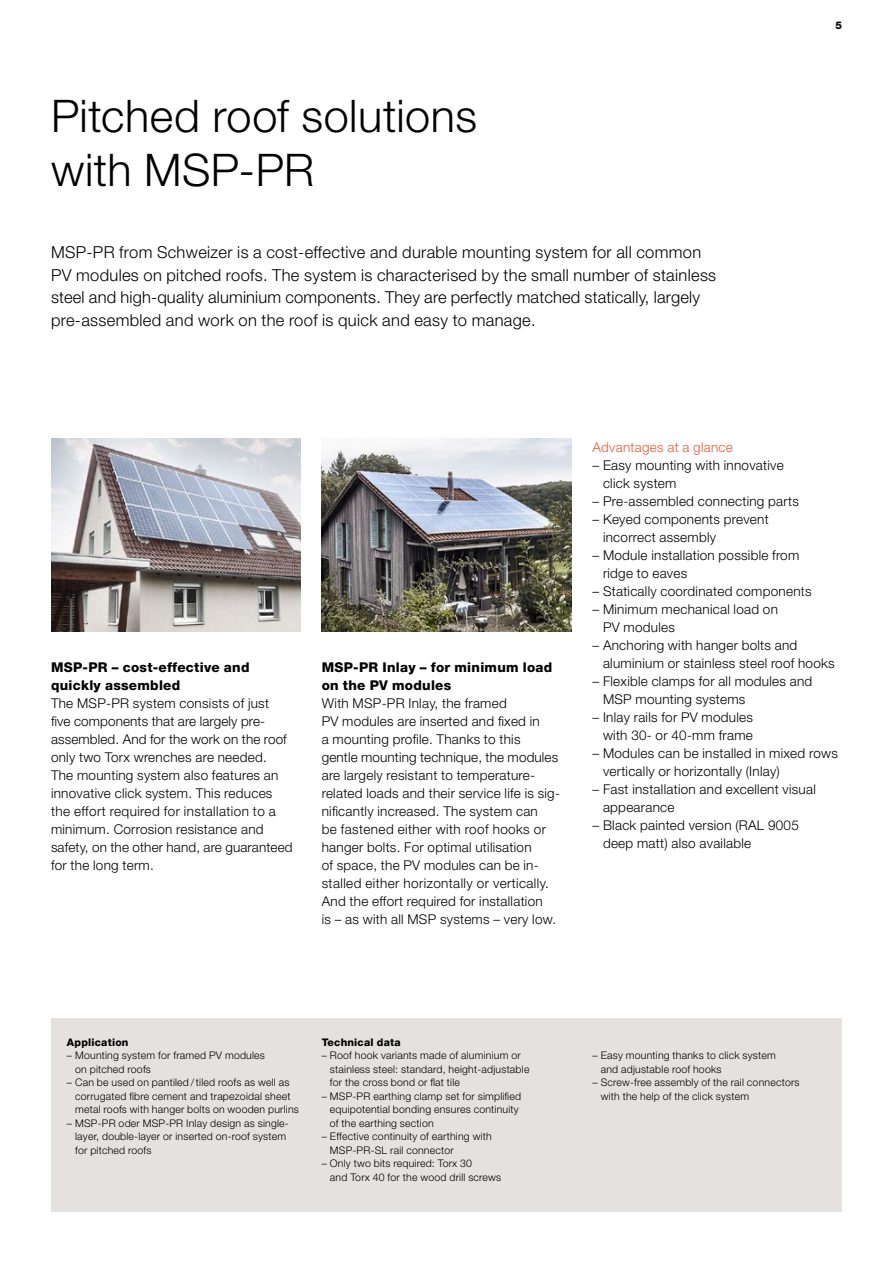
<style>
.page{position:relative;width:893px;height:1263px;background:#fff}
.page>*{position:absolute;margin:0;border:0;box-sizing:border-box;transform-origin:0 0}
.H45_30_36_20{font:300 45px/54px "Helvetica Neue LT Std";letter-spacing:.01em;color:#000}
.H45_11_15_20_Basis{font:300 16.5px/22.5px "Helvetica Neue LT Std";letter-spacing:.02em;color:#000}
.H45_9_12_20{font:300 13.5px/18px "Helvetica Neue LT Std";letter-spacing:.02em;color:#000}
.H45_9_12_20-2{font:800 13.5px/18px "Helvetica Neue LT Std";letter-spacing:.02em;color:#000}
.H45_9_12_20-3{font:300 13.5px "Helvetica Neue LT Std";letter-spacing:.02em;color:#ea5b38}
.H45_7_9_20{font:300 10.5px/13.5px "Helvetica Neue LT Std";letter-spacing:.02em;color:#000}
.H85_7_9_20{font:800 10.5px "Helvetica Neue LT Std";letter-spacing:.02em;color:#000}
</style>
<div class="page">
<div style="left:51px;top:1018px;width:791px;height:194px;background:#e5e1de"></div>
<img style="left:322px;top:438px;width:249px;height:194px">
<img style="left:51px;top:438px;width:249px;height:194px">
<p class="H45_30_36_20" style="left:51px;top:88px;width:428px">Pitched roof solutions with MSP-PR</p>
<p class="H45_11_15_20_Basis" style="left:51px;top:241px;width:667px">MSP-PR from Schweizer is a cost-effective and durable mounting system for all common PV modules on pitched roofs. The system is characterised by the small number of stainless steel and high-quality aluminium components. They are perfectly matched statically, largely pre-assembled and work on the roof is quick and easy to manage.</p>
<p class="H85_7_9_20" style="left:835px;top:19px;width:8px">5</p>
<p class="H45_9_12_20-2" style="left:51px;top:658px;width:200px">MSP-PR – cost-effective and quickly assembled</p>
<p class="H45_9_12_20" style="left:51px;top:694px;width:243px">The MSP-PR system consists of just<br>five components that are largely pre&shy;assembled. And for the work on the roof only two Torx wrenches are needed.<br>The mounting system also features an innovative click system. This reduces the effort required for installation to a minimum. Corrosion resistance and safety, on the other hand, are guaranteed for the long term.</p>
<p class="H45_9_12_20-2" style="left:322px;top:658px;width:232px">MSP-PR Inlay – for minimum load on the PV modules</p>
<p class="H45_9_12_20" style="left:322px;top:694px;width:240px">With MSP-PR Inlay, the framed<br>PV modules are inserted and fixed in<br>a mounting profile. Thanks to this<br>gentle mounting technique, the modules are largely resistant to temperature&shy;related loads and their service life is sig&shy;nificantly increased. The system can<br>be fastened either with roof hooks or hanger bolts. For optimal utilisation<br>of space, the PV modules can be in&shy;stalled either horizontally or vertically.<br>And the effort required for installation<br>is – as with all MSP systems – very low.</p>
<p class="H45_9_12_20-3" style="left:592px;top:438px;width:142px">Advantages at a glance</p>
<p class="H45_9_12_20" style="left:603px;top:455px;width:182px;text-indent:-11px">– Easy mounting with innovative click system</p>
<p class="H45_9_12_20" style="left:592px;top:491px;width:208px">– Pre-assembled connecting parts</p>
<p class="H45_9_12_20" style="left:603px;top:509px;width:167px;text-indent:-11px">– Keyed components prevent incorrect assembly</p>
<p class="H45_9_12_20" style="left:603px;top:545px;width:198px;text-indent:-11px">– Module installation possible from ridge to eaves</p>
<p class="H45_9_12_20" style="left:592px;top:581px;width:221px">– Statically coordinated components</p>
<p class="H45_9_12_20" style="left:603px;top:599px;width:176px;text-indent:-11px">– Minimum mechanical load on<br>PV modules</p>
<p class="H45_9_12_20" style="left:603px;top:635px;width:233px;text-indent:-11px">– Anchoring with hanger bolts and aluminium or stainless steel roof hooks</p>
<p class="H45_9_12_20" style="left:603px;top:671px;width:211px;text-indent:-11px">– Flexible clamps for all modules and<br>MSP mounting systems</p>
<p class="H45_9_12_20" style="left:592px;top:707px;width:162px;text-align:right">– Inlay rails for PV modules with 30- or 40-mm frame</p>
<p class="H45_9_12_20" style="left:603px;top:743px;width:236px;text-indent:-11px">– Modules can be installed in mixed rows vertically or horizontally (Inlay)</p>
<p class="H45_9_12_20" style="left:603px;top:779px;width:214px;text-indent:-11px">– Fast installation and excellent visual appearance</p>
<p class="H45_9_12_20" style="left:603px;top:815px;width:197px;text-indent:-11px">– Black painted version (RAL 9005 deep matt) also available</p>
<p class="H85_7_9_20" style="left:67px;top:1036px;width:63px">Application</p>
<p class="H45_7_9_20" style="left:75px;top:1048px;width:191px;text-indent:-8px">– Mounting system for framed PV modules on pitched roofs</p>
<p class="H45_7_9_20" style="left:75px;top:1075px;width:225px;text-indent:-8px">– Can be used on pantiled /tiled roofs as well as corrugated fibre cement and trapezoidal sheet metal roofs with hanger bolts on wooden purlins</p>
<p class="H45_7_9_20" style="left:75px;top:1116px;width:215px;text-indent:-8px">– MSP-PR oder MSP-PR Inlay design as single&shy;layer, double-layer or inserted on-roof system for pitched roofs</p>
<p class="H85_7_9_20" style="left:322px;top:1036px;width:80px">Technical data</p>
<p class="H45_7_9_20" style="left:330px;top:1048px;width:201px;text-indent:-8px">– Roof hook variants made of aluminium or stainless steel: standard, height-adjustable for the cross bond or flat tile</p>
<p class="H45_7_9_20" style="left:330px;top:1089px;width:193px;text-indent:-8px">– MSP-PR earthing clamp set for simplified equipotential bonding ensures continuity of the earthing section</p>
<p class="H45_7_9_20" style="left:330px;top:1129px;width:163px;text-indent:-8px">– Effective continuity of earthing with<br>MSP-PR-SL rail connector</p>
<p class="H45_7_9_20" style="left:330px;top:1156px;width:173px;text-indent:-8px">– Only two bits required: Torx 30<br>and Torx 40 for the wood drill screws</p>
<p class="H45_7_9_20" style="left:601px;top:1048px;width:177px;text-indent:-8px">– Easy mounting thanks to click system and adjustable roof hooks</p>
<p class="H45_7_9_20" style="left:601px;top:1075px;width:200px;text-indent:-8px">– Screw-free assembly of the rail connectors with the help of the click system</p>
</div>
